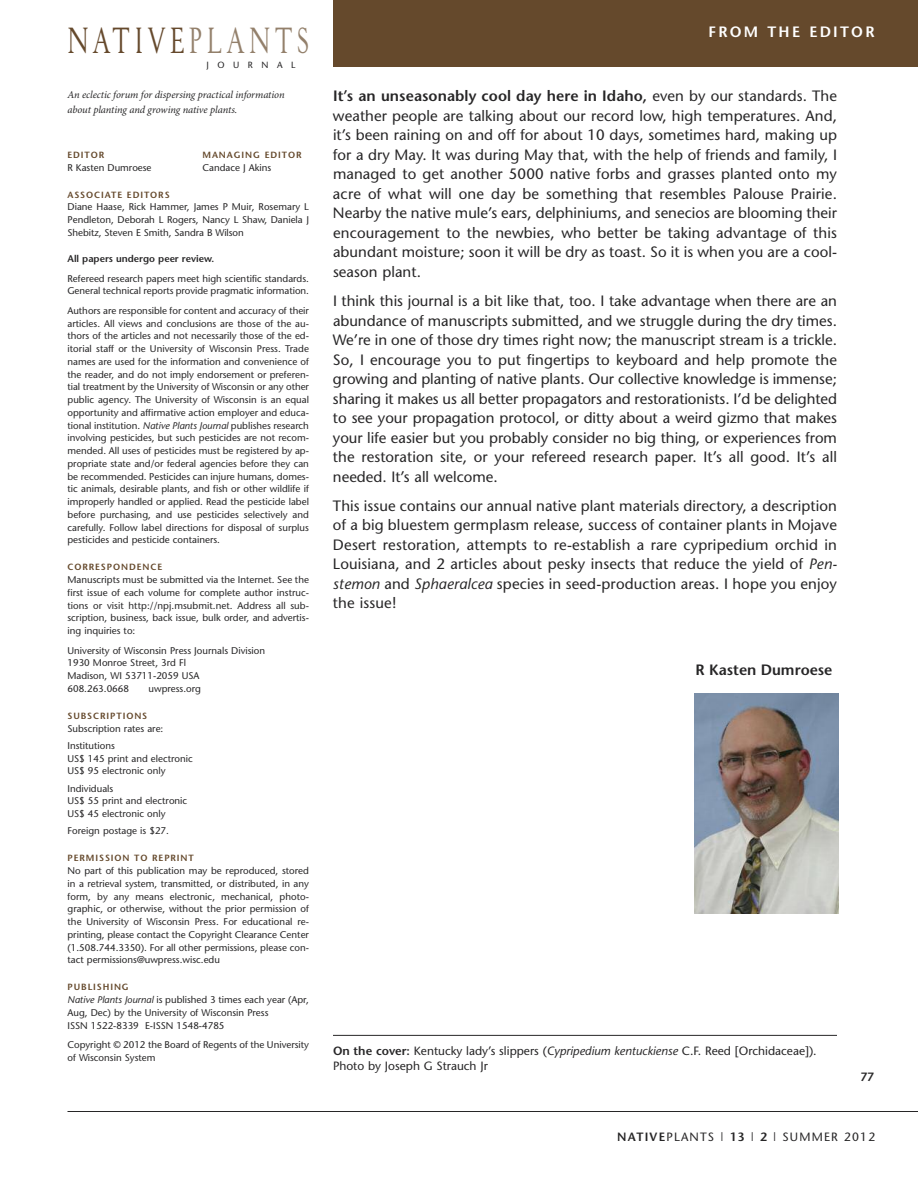
<style>
.page{position:relative;width:918px;height:1188px;background:#fff}
.page>*{position:absolute;margin:0;border:0;box-sizing:border-box;transform-origin:0 0}
.t1{font:39.3px "Pastonchi";letter-spacing:.185em;color:#65492c;scale:.67 1}
.t2{font:15px/19.5px "Stone Sans";letter-spacing:.005em;color:#272627;text-align:justify}
.t3{font:600 15px "Stone Sans";color:#272627}
.t4{font:600 15px "Stone Sans";letter-spacing:.15em;color:#fff}
.t5{font:12px/15px "Stone Sans";color:#272627}
.t6{font:12px "Stone Sans";letter-spacing:.1em;color:#272627}
.t7{font:600 12px "Stone Sans";color:#272627}
.t8{font:italic 10.5px/15px "Minion Pro";letter-spacing:-.01em;color:#272627}
.t9{font:9.75px/12.8px "Stone Sans";color:#272627}
.t10{font:600 9.75px "Stone Sans";color:#272627}
.t11{font:600 9px "Stone Sans";letter-spacing:.1em;color:#65492c}
.t12{font:9px "Stone Sans";letter-spacing:.95em;color:#272627}
.s1{color:#93806b}
.s2{font-style:italic}
.s3{font-weight:600}
</style>
<div class="page">
<hr style="left:333px;top:1035px;width:504px;height:1px;background:#272627">
<hr style="left:68px;top:1111px;width:850px;height:1px;background:#272627">
<div style="left:333px;top:0;width:585px;height:68px;background:#65492c"></div>
<img style="left:694px;top:693px;width:144px;height:221px">
<h1 class="t1" style="left:68px;top:27px;width:361px">NATIVE<span class="s1">PLANTS</span></h1>
<p class="t12" style="left:207px;top:61px;width:90px">JOURNAL</p>
<p class="t8" style="left:67px;top:88px;width:219px">An eclectic forum for dispersing practical information about planting and growing native plants.</p>
<p class="t11" style="left:68px;top:151px;width:38px">EDITOR</p>
<p class="t11" style="left:202px;top:151px;width:101px">MANAGING EDITOR</p>
<p class="t9" style="left:68px;top:162px;width:86px">R Kasten Dumroese</p>
<p class="t9" style="left:202px;top:162px;width:70px">Candace J Akins</p>
<p class="t11" style="left:68px;top:191px;width:104px">ASSOCIATE EDITORS</p>
<p class="t9" style="left:68px;top:202px;width:243px;text-align:justify">Diane Haase, Rick Hammer, James P Muir, Rosemary L Pendleton, Deborah L Rogers, Nancy L Shaw, Daniela J Shebitz, Steven E Smith, Sandra B Wilson</p>
<p class="t10" style="left:68px;top:255px;width:148px">All papers undergo peer review.</p>
<p class="t9" style="left:68px;top:273px;width:243px">Refereed research papers meet high scientific standards.<br>General technical reports provide pragmatic information.</p>
<p class="t9" style="left:67px;top:305px;width:243px;text-align:justify">Authors are responsible for content and accuracy of their articles. All views and conclusions are those of the au&shy;thors of the articles and not necessarily those of the ed&shy;itorial staff or the University of Wisconsin Press. Trade names are used for the information and convenience of the reader, and do not imply endorsement or preferen&shy;tial treatment by the University of Wisconsin or any other public agency. The University of Wisconsin is an equal opportunity and affirmative action employer and educa&shy;tional institution. <span class="s2">Native Plants Journal</span> publishes research involving pesticides, but such pesticides are not recom&shy;mended. All uses of pesticides must be registered by ap&shy;propriate state and/or federal agencies before they can be recommended. Pesticides can injure humans, domes&shy;tic animals, desirable plants, and fish or other wildlife if improperly handled or applied. Read the pesticide label before purchasing, and use pesticides selectively and carefully. Follow label directions for disposal of surplus pesticides and pesticide containers.</p>
<p class="t11" style="left:68px;top:564px;width:96px">CORRESPONDENCE</p>
<p class="t9" style="left:68px;top:574px;width:243px;text-align:justify">Manuscripts must be submitted via the Internet. See the first issue of each volume for complete author instruc&shy;tions or visit http://npj.msubmit.net. Address all sub&shy;scription, business, back issue, bulk order, and advertis&shy;ing inquiries to:</p>
<p class="t9" style="left:68px;top:645px;width:199px">University of Wisconsin Press Journals Division<br>1930 Monroe Street, 3rd Fl<br>Madison, WI 53711-2059 USA<br>608.263.0668</p>
<p class="t9" style="left:149px;top:683px;width:54px">uwpress.org</p>
<h2 class="t4" style="left:709px;top:25px;width:167px">FROM THE EDITOR</h2>
<p class="t2" style="left:333px;top:88px;width:506px"><span class="s3">It’s an unseasonably cool day here in Idaho,</span> even by our standards. The weather people are talking about our record low, high temperatures. And, it’s been raining on and off for about 10 days, sometimes hard, making up for a dry May. It was during May that, with the help of friends and family, I managed to get another 5000 native forbs and grasses planted onto my acre of what will one day be something that resembles Palouse Prairie.<br>Nearby the native mule’s ears, delphiniums, and senecios are blooming their encouragement to the newbies, who better be taking advantage of this abundant moisture; soon it will be dry as toast. So it is when you are a cool&shy;season plant.</p>
<p class="t2" style="left:333px;top:293px;width:506px">I think this journal is a bit like that, too. I take advantage when there are an abundance of manuscripts submitted, and we struggle during the dry times.<br>We’re in one of those dry times right now; the manuscript stream is a trickle.<br>So, I encourage you to put fingertips to keyboard and help promote the growing and planting of native plants. Our collective knowledge is immense; sharing it makes us all better propagators and restorationists. I’d be delighted to see your propagation protocol, or ditty about a weird gizmo that makes your life easier but you probably consider no big thing, or experiences from the restoration site, or your refereed research paper. It’s all good. It’s all needed. It’s all welcome.</p>
<p class="t2" style="left:333px;top:497px;width:506px">This issue contains our annual native plant materials directory, a description of a big bluestem germplasm release, success of container plants in Mojave Desert restoration, attempts to re-establish a rare cypripedium orchid in Louisiana, and 2 articles about pesky insects that reduce the yield of <span class="s2">Pen&shy;stemon</span> and <span class="s2">Sphaeralcea</span> species in seed-production areas. I hope you enjoy the issue!</p>
<h2 class="t3" style="left:696px;top:664px;width:138px">R Kasten Dumroese</h2>
<p class="t11" style="left:68px;top:712px;width:81px">SUBSCRIPTIONS</p>
<p class="t9" style="left:67px;top:721px;width:97px;line-height:17.2px">Subscription rates are:<br>Institutions</p>
<p class="t9" style="left:67px;top:753px;width:127px">US$ 145 print and electronic<br>US$ 95 electronic only</p>
<p class="t9" style="left:67px;top:783px;width:121px">Individuals<br>US$ 55 print and electronic<br>US$ 45 electronic only</p>
<p class="t9" style="left:67px;top:826px;width:103px">Foreign postage is $27.</p>
<p class="t11" style="left:68px;top:855px;width:128px">PERMISSION TO REPRINT</p>
<p class="t9" style="left:68px;top:865px;width:243px;text-align:justify">No part of this publication may be reproduced, stored in a retrieval system, transmitted, or distributed, in any form, by any means electronic, mechanical, photo&shy;graphic, or otherwise, without the prior permission of the University of Wisconsin Press. For educational re&shy;printing, please contact the Copyright Clearance Center (1.508.744.3350). For all other permissions, please con&shy;tact permissions@uwpress.wisc.edu</p>
<p class="t11" style="left:68px;top:984px;width:63px">PUBLISHING</p>
<p class="t9" style="left:68px;top:994px;width:243px"><span class="s2">Native Plants Journal</span> is published 3 times each year (Apr,<br>Aug, Dec) by the University of Wisconsin Press<br>ISSN 1522-8339 E-ISSN 1548-4785</p>
<p class="t9" style="left:67px;top:1039px;width:243px">Copyright © 2012 the Board of Regents of the University of Wisconsin System</p>
<p class="t5" style="left:333px;top:1045px;width:485px"><span class="s3">On the cover:</span> Kentucky lady’s slippers (<span class="s2">Cypripedium kentuckiense</span> C.F. Reed [Orchidaceae]).<br>Photo by Joseph G Strauch Jr</p>
<p class="t7" style="left:860px;top:1072px;width:15px">77</p>
<p class="t6" style="left:617px;top:1132px;width:259px"><span class="s3">NATIVE</span>PLANTS | <span class="s3">13</span> | <span class="s3">2</span> | SUMMER 2012</p>
</div>
